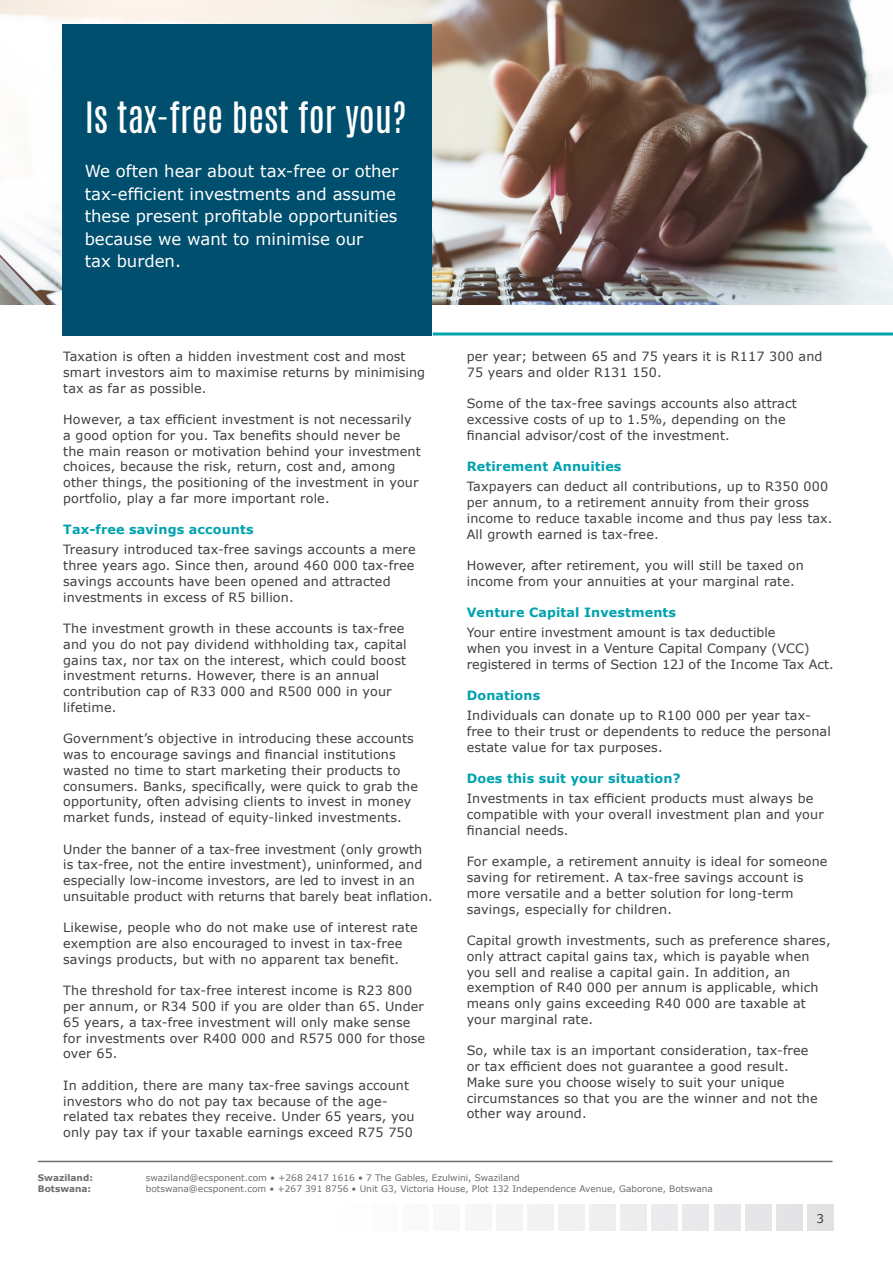
<style>
.page{position:relative;width:893px;height:1263px;background:#fff}
.page>*{position:absolute;margin:0;border:0;box-sizing:border-box;transform-origin:0 0}
.t1{font:36px "Antonio";color:#fff}
.Subheading{font:16.5px/22.5px "Verdana";color:#fff}
.Paragraph_Style_3{font:12.75px/15.8px "Verdana";letter-spacing:.01em;color:#3e3e3f}
.Paragraph_Style_3-2{font:700 12.75px "Verdana";letter-spacing:.01em;color:#00a2ae}
.Paragraph_Style_3-3{font:12px "Verdana";color:#3e3e3f}
.t2{font:9px "Verdana";color:#6c6d70}
.t3{font:700 9px "Verdana";color:#6c6d70}
</style>
<div class="page">
<div style="left:807px;top:1204px;width:27px;height:27px;background:#e1e2e4"></div>
<div style="left:776px;top:1204px;width:27px;height:27px;background:#e1e2e4"></div>
<div style="left:745px;top:1204px;width:27px;height:27px;background:#e1e2e4"></div>
<div style="left:714px;top:1204px;width:27px;height:27px;background:#e1e2e4"></div>
<div style="left:682px;top:1204px;width:27px;height:27px;background:#e9e9eb"></div>
<div style="left:651px;top:1204px;width:27px;height:27px;background:#ebebed"></div>
<div style="left:620px;top:1204px;width:27px;height:27px;background:#ededee"></div>
<div style="left:589px;top:1204px;width:27px;height:27px;background:#efeff0"></div>
<div style="left:558px;top:1204px;width:27px;height:27px;background:#f0f1f2"></div>
<div style="left:527px;top:1204px;width:27px;height:27px;background:#f2f3f3"></div>
<div style="left:496px;top:1204px;width:26px;height:27px;background:#f4f4f5"></div>
<div style="left:465px;top:1204px;width:26px;height:27px;background:#f6f6f7"></div>
<div style="left:433px;top:1204px;width:27px;height:27px;background:#f8f8f9"></div>
<div style="left:402px;top:1204px;width:27px;height:27px;background:#fafafa"></div>
<hr style="left:38px;top:1161px;width:795px;height:1px;background:#6c6d70">
<img style="left:0;top:0;width:893px;height:304px">
<div style="left:62px;top:24px;width:370px;height:311px;background:#014f6e"></div>
<hr style="left:433px;top:332px;width:460px;height:3px;background:#00a2ae">
<p class="t1" style="left:85px;top:91px;width:323px">Is tax-free best for you?</p>
<p class="Subheading" style="left:85px;top:160px;width:315px">We often hear about tax-free or other tax-efficient investments and assume these present profitable opportunities because we want to minimise our</p>
<p class="Subheading" style="left:85px;top:250px;width:98px">tax burden.</p>
<p class="Paragraph_Style_3" style="left:63px;top:348px;width:364px">Taxation is often a hidden investment cost and most smart investors aim to maximise returns by minimising tax as far as possible.</p>
<p class="Paragraph_Style_3" style="left:63px;top:411px;width:359px">However, a tax efficient investment is not necessarily a good option for you. Tax benefits should never be the main reason or motivation behind your investment choices, because the risk, return, cost and, among other things, the positioning of the investment in your portfolio, play a far more important role.</p>
<p class="Paragraph_Style_3-2" style="left:63px;top:521px;width:192px">Tax-free savings accounts</p>
<p class="Paragraph_Style_3" style="left:63px;top:542px;width:354px">Treasury introduced tax-free savings accounts a mere three years ago. Since then, around 460 000 tax-free savings accounts have been opened and attracted investments in excess of R5 billion.</p>
<p class="Paragraph_Style_3" style="left:63px;top:620px;width:345px">The investment growth in these accounts is tax-free and you do not pay dividend withholding tax, capital gains tax, nor tax on the interest, which could boost investment returns. However, there is an annual contribution cap of R33 000 and R500 000 in your lifetime.</p>
<p class="Paragraph_Style_3" style="left:63px;top:731px;width:356px">Government’s objective in introducing these accounts was to encourage savings and financial institutions wasted no time to start marketing their products to consumers. Banks, specifically, were quick to grab the opportunity, often advising clients to invest in money market funds, instead of equity-linked investments.</p>
<p class="Paragraph_Style_3" style="left:63px;top:841px;width:371px">Under the banner of a tax-free investment (only growth is tax-free, not the entire investment), uninformed, and especially low-income investors, are led to invest in an unsuitable product with returns that barely beat inflation.</p>
<p class="Paragraph_Style_3" style="left:63px;top:920px;width:356px">Likewise, people who do not make use of interest rate exemption are also encouraged to invest in tax-free savings products, but with no apparent tax benefit.</p>
<p class="Paragraph_Style_3" style="left:63px;top:983px;width:363px">The threshold for tax-free interest income is R23 800 per annum, or R34 500 if you are older than 65. Under 65 years, a tax-free investment will only make sense for investments over R400 000 and R575 000 for those over 65.</p>
<p class="Paragraph_Style_3" style="left:63px;top:1077px;width:353px">In addition, there are many tax-free savings account investors who do not pay tax because of the age&shy;related tax rebates they receive. Under 65 years, you only pay tax if your taxable earnings exceed R75 750</p>
<p class="Paragraph_Style_3" style="left:467px;top:348px;width:357px">per year; between 65 and 75 years it is R117 300 and<br>75 years and older R131 150.</p>
<p class="Paragraph_Style_3" style="left:467px;top:396px;width:332px">Some of the tax-free savings accounts also attract excessive costs of up to 1.5%, depending on the financial advisor/cost of the investment.</p>
<p class="Paragraph_Style_3-2" style="left:467px;top:458px;width:156px">Retirement Annuities</p>
<p class="Paragraph_Style_3" style="left:467px;top:479px;width:367px">Taxpayers can deduct all contributions, up to R350 000 per annum, to a retirement annuity from their gross income to reduce taxable income and thus pay less tax.<br>All growth earned is tax-free.</p>
<p class="Paragraph_Style_3" style="left:467px;top:557px;width:339px">However, after retirement, you will still be taxed on income from your annuities at your marginal rate.</p>
<p class="Paragraph_Style_3-2" style="left:467px;top:604px;width:211px">Venture Capital Investments</p>
<p class="Paragraph_Style_3" style="left:467px;top:625px;width:369px">Your entire investment amount is tax deductible<br>when you invest in a Venture Capital Company (VCC) registered in terms of Section 12J of the Income Tax Act.</p>
<p class="Paragraph_Style_3-2" style="left:467px;top:687px;width:75px">Donations</p>
<p class="Paragraph_Style_3" style="left:467px;top:708px;width:366px">Individuals can donate up to R100 000 per year tax&shy;free to their trust or dependents to reduce the personal estate value for tax purposes.</p>
<p class="Paragraph_Style_3-2" style="left:467px;top:770px;width:215px">Does this suit your situation?</p>
<p class="Paragraph_Style_3" style="left:467px;top:791px;width:358px">Investments in tax efficient products must always be compatible with your overall investment plan and your financial needs.</p>
<p class="Paragraph_Style_3" style="left:467px;top:854px;width:362px">For example, a retirement annuity is ideal for someone saving for retirement. A tax-free savings account is more versatile and a better solution for long-term savings, especially for children.</p>
<p class="Paragraph_Style_3" style="left:467px;top:932px;width:365px">Capital growth investments, such as preference shares, only attract capital gains tax, which is payable when you sell and realise a capital gain. In addition, an exemption of R40 000 per annum is applicable, which means only gains exceeding R40 000 are taxable at your marginal rate.</p>
<p class="Paragraph_Style_3" style="left:467px;top:1043px;width:352px">So, while tax is an important consideration, tax-free or tax efficient does not guarantee a good result.<br>Make sure you choose wisely to suit your unique circumstances so that you are the winner and not the other way around.</p>
<p class="t3" style="left:38px;top:1172px;width:57px">Swaziland:</p>
<p class="t2" style="left:146px;top:1172px;width:375px">swaziland@ecsponent.com • +268 2417 1616 • 7 The Gables, Ezulwini, Swaziland</p>
<p class="t3" style="left:38px;top:1182px;width:55px">Botswana:</p>
<p class="t2" style="left:146px;top:1183px;width:569px">botswana@ecsponent.com • +267 391 8756 • Unit G3, Victoria House, Plot 132 Independence Avenue, Gaborone, Botswana</p>
<p class="Paragraph_Style_3-3" style="left:816px;top:1210px;width:9px">3</p>
</div>
